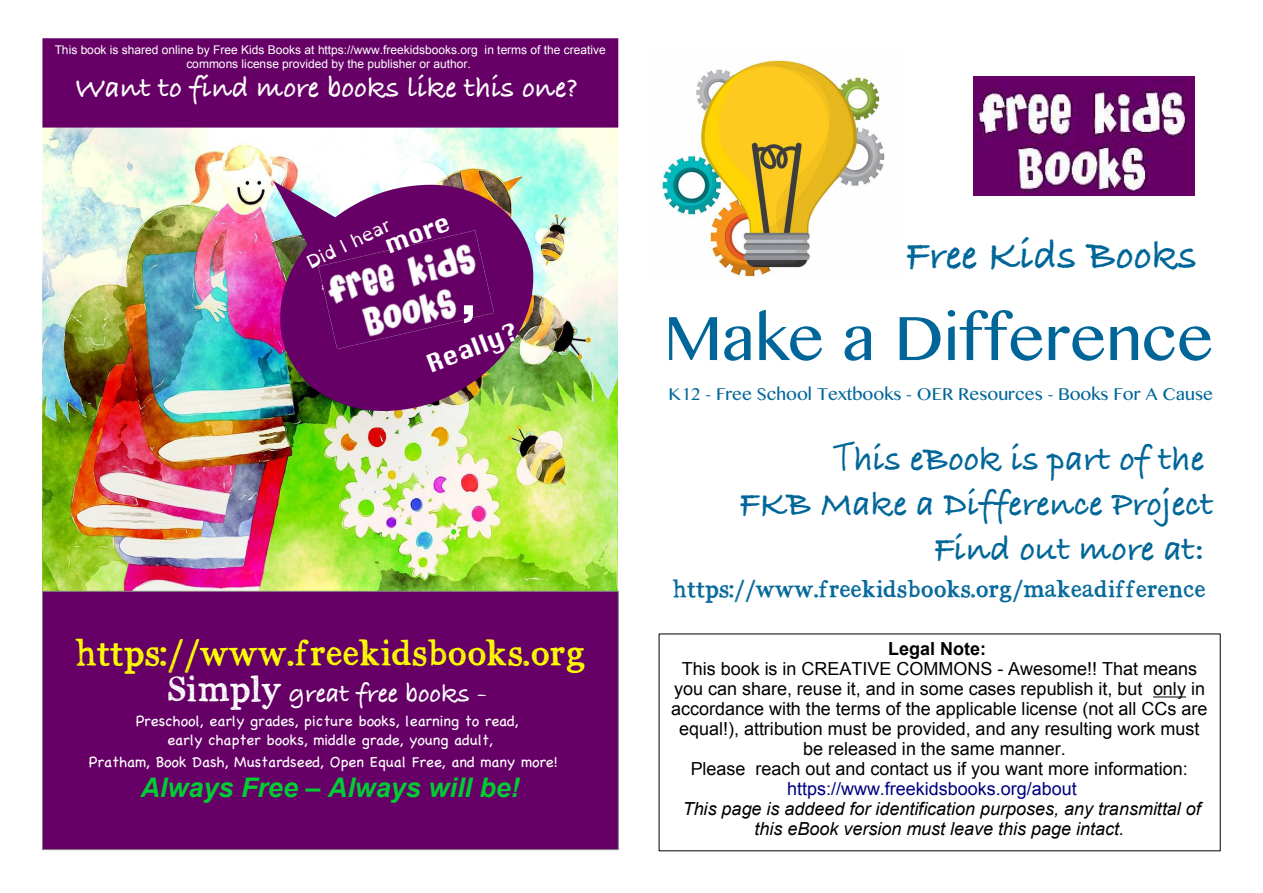
<style>
.page{position:relative;width:1263px;height:893px;background:#fff}
.page>*{position:absolute;margin:0;border:0;box-sizing:border-box;transform-origin:0 0}
.t1{font:63px "Gurmukhi MN";color:#069}
.t2{font:54px "Krungthep";color:#fff}
.t3{font:700 42px "Bradley Hand ITCTT";color:#069}
.t4{font:700 36px/45.2px "Bradley Hand ITCTT";color:#069;text-align:right}
.t5{font:36px "Hello Big Sky";color:#ff0}
.t6{font:700 30px "Bradley Hand ITCTT";color:#fff}
.t7{font:italic 700 27px "Arial";color:#0c3}
.t8{font:700 27px "Bradley Hand ITCTT";color:#fff}
.t9{font:24px "Hello Big Sky";color:#069}
.t10{font:24px "Krungthep";color:#fff}
.t11{font:18px/20px "Arial";color:#000;text-align:center}
.t12{font:italic 18px/20px "Arial";color:#000;text-align:center}
.t13{font:18px "Arial";color:#000080}
.t14{font:700 18px "Arial";letter-spacing:-.005em;color:#000}
.t15{font:18px "Open Dyslexic";color:#fff}
.t16{font:17.25px "Gurmukhi MN";color:#069}
.t17{font:15px/19.2px "Chalkboard";color:#fff;text-align:center}
.t18{font:12px/13.2px "Arial";color:#fff;text-align:center}
.s1{font-family:"Hello Big Sky";font-weight:400;font-size:36px}
.s2{font-family:"Hanzi Pen SC W3 Proportional";font-weight:400}
</style>
<div class="page">
<img style="left:659px;top:60px;width:226px;height:217px">
<img style="left:974px;top:76px;width:221px;height:120px">
<img style="left:42px;top:128px;width:575px;height:462px">
<svg style="left:273px;top:181px;width:65px;height:72px"></svg>
<img style="left:279px;top:183px;width:255px;height:229px">
<img style="left:319px;top:231px;width:174px;height:117px">
<div style="left:42px;top:590px;width:577px;height:260px;background:#606"></div>
<svg style="left:658px;top:633px;width:563px;height:218px"></svg>
<hr style="left:1153px;top:696px;width:33px;height:1px;background:#000">
<div style="left:42px;top:38px;width:576px;height:90px;background:#606"></div>
<p class="t18" style="left:55px;top:44px;width:553px">This book is shared online by Free Kids Books at https://www.freekidsbooks.org in terms of the creative commons license provided by the publisher or author.</p>
<h3 class="t6" style="left:75px;top:70px;width:504px">Want to find more books like this one?</h3>
<h3 class="t10" style="left:380px;top:231px;width:69px;rotate:-21deg">more</h3>
<p class="t15" style="left:304px;top:254px;width:102px;rotate:-26deg">Did Ihear</p>
<h2 class="t2" style="left:459px;top:260px;width:20px">,</h2>
<h3 class="t10" style="left:422px;top:350px;width:97px;rotate:-21deg">Really?</h3>
<h3 class="t5" style="left:75px;top:638px;width:512px">https://www.freekidsbooks.org</h3>
<h3 class="t8" style="left:167px;top:677px;width:321px"><span class="s1">Simply</span> great free books -</h3>
<p class="t17" style="left:136px;top:711px;width:385px">Preschool, early grades, picture books, learning to read, early chapter books, middle grade, young adult,</p>
<p class="t17" style="left:89px;top:752px;width:470px">Pratham, Book Dash, Mustardseed, Open Equal Free, and many more!</p>
<h3 class="t7" style="left:141px;top:772px;width:381px">Always Free – Always will be!</h3>
<h3 class="t3" style="left:906px;top:232px;width:293px">Free Kids Books</h3>
<h1 class="t1" style="left:664px;top:294px;width:551px">Make a Difference</h1>
<p class="t16" style="left:669px;top:382px;width:546px">K12 - Free School Textbooks - OER Resources - Books For A Cause</p>
<h3 class="t4" style="left:740px;top:438px;width:475px"><span class="s2">⇥</span>his eBook is part of the<br>FKB Make a Difference Project<br>Find out more at:</h3>
<h3 class="t9" style="left:673px;top:579px;width:535px">https://www.freekidsbooks.org/makeadifference</h3>
<p class="t14" style="left:888px;top:639px;width:99px">Legal Note:</p>
<p class="t11" style="left:671px;top:659px;width:538px">This book is in CREATIVE COMMONS - Awesome!! That means you can share, reuse it, and in some cases republish it, but only in accordance with the terms of the applicable license (not all CCs are equal!), attribution must be provided, and any resulting work must be released in the same manner.<br>Please reach out and contact us if you want more information:</p>
<p class="t13" style="left:787px;top:779px;width:291px">https://www.freekidsbooks.org/about</p>
<p class="t12" style="left:683px;top:799px;width:520px">This page is addeed for identification purposes, any transmittal of this eBook version must leave this page intact.</p>
</div>
